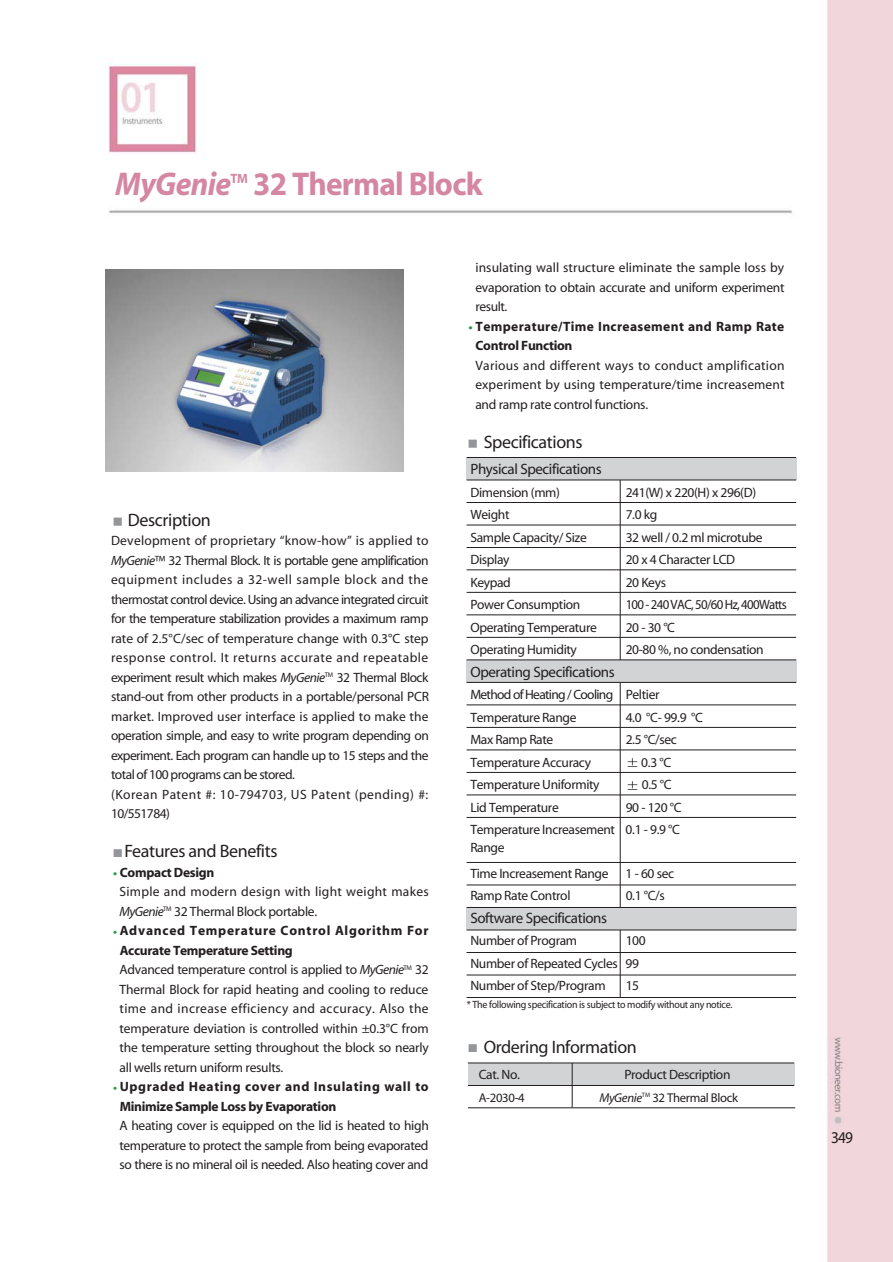
<style>
.page{position:relative;width:893px;height:1262px;background:#fff}
.page>*{position:absolute;margin:0;border:0;box-sizing:border-box;transform-origin:0 0}
.t1{font:700 33px "Myriad";letter-spacing:-.02em;color:#d486a2;scale:.95 1}
.t2{font:italic 700 33px "Myriad";letter-spacing:-.02em;color:#d486a2;scale:.95 1}
.t3{font:18px "Myriad";letter-spacing:-.02em;color:#231f20}
.t4{font:16.5px "Myriad";color:#231f20;scale:.93 1}
.t5{font:15px "Myriad";letter-spacing:-.025em;color:#231f20}
.t6{font:13.5px/19.5px "Myriad";letter-spacing:-.025em;color:#231f20}
.t7{font:700 13.5px/19.5px "Myriad";letter-spacing:.045em;color:#231f20}
.t8{font:700 13.5px/19.5px "Myriad";letter-spacing:.025em;color:#231f20}
.t9{font:13.5px "Myriad";letter-spacing:-.05em;color:#231f20;scale:.95 1}
.t10{font:700 13.5px "Myriad";letter-spacing:-.02em;color:#231f20}
.t11{font:700 13.5px "Myriad";color:#d486a2;scale:.94 1}
.t12{font:12.75px "Myriad";letter-spacing:-.025em;color:#231f20}
.t13{font:10.5px "Myriad";letter-spacing:-.025em;color:#231f20;scale:.95 1}
.s1{font-style:italic}
.s2{font-weight:700}
</style>
<div class="page">
<img style="left:105px;top:0;width:787px;height:1261px">
<img style="left:108px;top:508px;width:18px;height:23px">
<img style="left:108px;top:840px;width:18px;height:22px">
<img style="left:108px;top:866px;width:14px;height:16px">
<img style="left:108px;top:924px;width:14px;height:16px">
<img style="left:108px;top:1080px;width:14px;height:16px">
<img style="left:464px;top:320px;width:13px;height:16px">
<img style="left:464px;top:430px;width:18px;height:23px">
<img style="left:464px;top:1035px;width:18px;height:23px">
<div style="left:105px;top:270px;width:325px;height:201px;background:#fff"></div>
<img style="left:105px;top:270px;width:298px;height:201px">
<hr style="left:620px;top:479px;width:1px;height:518px;background:#231f20">
<div style="left:466px;top:458px;width:330px;height:22px;background:#d1d3d4"></div>
<div style="left:466px;top:660px;width:330px;height:22px;background:#d1d3d4"></div>
<div style="left:466px;top:907px;width:330px;height:23px;background:#d1d3d4"></div>
<img style="left:626px;top:752px;width:13px;height:18px">
<img style="left:626px;top:774px;width:13px;height:18px">
<div style="left:468px;top:1063px;width:326px;height:22px;background:#d1d3d4"></div>
<hr style="left:572px;top:1063px;width:1px;height:44px;background:#231f20">
<hr style="left:468px;top:1062px;width:326px;height:1px;background:#231f20">
<hr style="left:468px;top:1107px;width:327px;height:1px;background:#231f20">
<hr style="left:468px;top:1085px;width:326px;height:1px;background:#231f20">
<hr style="left:466px;top:480px;width:330px;height:1px;background:#231f20">
<hr style="left:466px;top:502px;width:330px;height:1px;background:#231f20">
<hr style="left:466px;top:525px;width:330px;height:1px;background:#231f20">
<hr style="left:466px;top:547px;width:330px;height:1px;background:#231f20">
<hr style="left:466px;top:569px;width:330px;height:1px;background:#231f20">
<hr style="left:466px;top:592px;width:330px;height:1px;background:#231f20">
<hr style="left:466px;top:614px;width:330px;height:1px;background:#231f20">
<hr style="left:466px;top:637px;width:330px;height:1px;background:#231f20">
<hr style="left:466px;top:659px;width:330px;height:1px;background:#231f20">
<hr style="left:466px;top:682px;width:330px;height:1px;background:#231f20">
<hr style="left:466px;top:727px;width:330px;height:1px;background:#231f20">
<hr style="left:466px;top:749px;width:330px;height:1px;background:#231f20">
<hr style="left:466px;top:772px;width:330px;height:1px;background:#231f20">
<hr style="left:466px;top:794px;width:330px;height:1px;background:#231f20">
<hr style="left:466px;top:817px;width:330px;height:1px;background:#231f20">
<hr style="left:466px;top:862px;width:330px;height:1px;background:#231f20">
<hr style="left:466px;top:884px;width:330px;height:1px;background:#231f20">
<hr style="left:466px;top:907px;width:330px;height:1px;background:#231f20">
<hr style="left:466px;top:929px;width:330px;height:1px;background:#231f20">
<hr style="left:466px;top:997px;width:330px;height:1px;background:#231f20">
<hr style="left:466px;top:704px;width:330px;height:1px;background:#231f20">
<hr style="left:466px;top:457px;width:330px;height:1px;background:#231f20">
<hr style="left:466px;top:974px;width:330px;height:1px;background:#231f20">
<hr style="left:466px;top:952px;width:330px;height:1px;background:#231f20">
<h1 class="t2" style="left:115px;top:172px;width:123px">MyGenie</h1>
<p class="t11" style="left:230px;top:173px;width:20px">TM</p>
<h1 class="t1" style="left:253px;top:172px;width:243px">32 Thermal Block</h1>
<h2 class="t3" style="left:128px;top:513px;width:85px">Description</h2>
<p class="t6" style="left:111px;top:532px;width:319px">Development of proprietary “know-how” is applied to <span class="s1">MyGenie</span>™ 32 Thermal Block. It is portable gene amplification equipment includes a 32-well sample block and the thermostat control device. Using an advance integrated circuit for the temperature stabilization provides a maximum ramp rate of 2.5°C/sec of temperature change with 0.3°C step response control. It returns accurate and repeatable experiment result which makes <span class="s1">MyGenie</span><sup>TM</sup> 32 Thermal Block stand-out from other products in a portable/personal PCR market. Improved user interface is applied to make the operation simple, and easy to write program depending on experiment. Each program can handle up to 15 steps and the total of 100 programs can be stored.<br>(Korean Patent #: 10-794703, US Patent (pending) #:<br>10/551784)</p>
<h2 class="t3" style="left:124px;top:844px;width:155px">Features and Benefits</h2>
<p class="t10" style="left:120px;top:867px;width:96px">Compact Design</p>
<p class="t6" style="left:119px;top:883px;width:311px">Simple and modern design with light weight makes <span class="s1">MyGenie</span><sup>TM</sup> 32 Thermal Block portable.<br><span class="s2">Advanced Temperature Control Algorithm For Accurate Temperature Setting<br></span>Advanced temperature control is applied to <span class="s1">MyGenie</span><sup>TM</sup> 32<br>Thermal Block for rapid heating and cooling to reduce time and increase efficiency and accuracy. Also the temperature deviation is controlled within ±0.3°C from the temperature setting throughout the block so nearly all wells return uniform results.</p>
<p class="t7" style="left:120px;top:1078px;width:310px">Upgraded Heating cover and Insulating wall to<br>Minimize Sample Loss by Evaporation</p>
<p class="t6" style="left:119px;top:1117px;width:311px;text-align:justify">A heating cover is equipped on the lid is heated to high temperature to protect the sample from being evaporated so there is no mineral oil is needed. Also heating cover and</p>
<p class="t6" style="left:475px;top:259px;width:311px;text-align:justify">insulating wall structure eliminate the sample loss by evaporation to obtain accurate and uniform experiment result.</p>
<p class="t8" style="left:475px;top:318px;width:310px">Temperature/Time Increasement and Ramp Rate<br>Control Function</p>
<p class="t6" style="left:475px;top:357px;width:311px;text-align:justify">Various and different ways to conduct amplification experiment by using temperature/time increasement and ramp rate control functions.</p>
<h2 class="t3" style="left:483px;top:435px;width:100px">Specifications</h2>
<p class="t5" style="left:470px;top:463px;width:133px">Physical Specifications</p>
<p class="t6" style="left:470px;top:483px;width:91px">Dimension (mm)</p>
<p class="t6" style="left:625px;top:483px;width:132px">241(W) x 220(H) x 296(D)</p>
<p class="t6" style="left:470px;top:506px;width:41px">Weight</p>
<p class="t6" style="left:625px;top:506px;width:33px">7.0 kg</p>
<p class="t6" style="left:470px;top:528px;width:118px">Sample Capacity/ Size</p>
<p class="t6" style="left:625px;top:528px;width:138px">32 well / 0.2 ml microtube</p>
<p class="t6" style="left:470px;top:551px;width:41px">Display</p>
<p class="t6" style="left:625px;top:551px;width:111px">20 x 4 Character LCD</p>
<p class="t6" style="left:470px;top:573px;width:42px">Keypad</p>
<p class="t6" style="left:625px;top:573px;width:42px">20 Keys</p>
<p class="t6" style="left:470px;top:596px;width:112px">Power Consumption</p>
<p class="t9" style="left:625px;top:599px;width:171px">100 - 240 VAC, 50/60 Hz, 400Watts</p>
<p class="t6" style="left:470px;top:618px;width:128px">Operating Temperature</p>
<p class="t6" style="left:625px;top:618px;width:51px">20 - 30 °C</p>
<p class="t6" style="left:470px;top:641px;width:108px">Operating Humidity</p>
<p class="t6" style="left:625px;top:641px;width:140px">20-80 %, no condensation</p>
<p class="t5" style="left:470px;top:666px;width:146px">Operating Specifications</p>
<p class="t6" style="left:470px;top:684px;width:191px;line-height:22.5px">Method of Heating / Cooling Peltier<br>Temperature Range</p>
<p class="t6" style="left:625px;top:708px;width:79px">4.0 °C- 99.9 °C</p>
<p class="t6" style="left:470px;top:731px;width:84px">Max Ramp Rate</p>
<p class="t6" style="left:625px;top:731px;width:53px">2.5 °C/sec</p>
<p class="t6" style="left:470px;top:753px;width:122px">Temperature Accuracy</p>
<p class="t6" style="left:641px;top:753px;width:31px">0.3 °C</p>
<p class="t6" style="left:470px;top:776px;width:131px">Temperature Uniformity</p>
<p class="t6" style="left:641px;top:776px;width:31px">0.5 °C</p>
<p class="t6" style="left:470px;top:798px;width:90px">Lid Temperature</p>
<p class="t6" style="left:470px;top:797px;width:213px;line-height:22.5px;text-align:right">90 - 120 °C<br>Temperature Increasement 0.1 - 9.9 °C</p>
<p class="t6" style="left:470px;top:836px;width:140px;line-height:25.5px">Range<br>Time Increasement Range</p>
<p class="t6" style="left:625px;top:864px;width:50px">1 - 60 sec</p>
<p class="t6" style="left:470px;top:887px;width:102px">Ramp Rate Control</p>
<p class="t6" style="left:625px;top:887px;width:41px">0.1 °C/s</p>
<p class="t5" style="left:470px;top:912px;width:138px">Software Specifications</p>
<p class="t6" style="left:470px;top:932px;width:108px">Number of Program</p>
<p class="t6" style="left:470px;top:930px;width:177px;line-height:22.5px;text-indent:155px">100<br>Number of Repeated Cycles 99<br>Number of Step/Program</p>
<p class="t6" style="left:625px;top:977px;width:15px">15</p>
<p class="t13" style="left:466px;top:1000px;width:281px">* The following specification is subject to modify without any notice.</p>
<h2 class="t3" style="left:483px;top:1039px;width:155px">Ordering Information</h2>
<p class="t6" style="left:478px;top:1066px;width:43px">Cat. No.</p>
<p class="t6" style="left:624px;top:1066px;width:108px">Product Description</p>
<p class="t12" style="left:478px;top:1092px;width:48px">A-2030-4</p>
<p class="t12" style="left:599px;top:1092px;width:140px"><span class="s1">MyGenie</span><sup>TM</sup> 32 Thermal Block</p>
<p class="t4" style="left:831px;top:1131px;width:25px">349</p>
</div>
